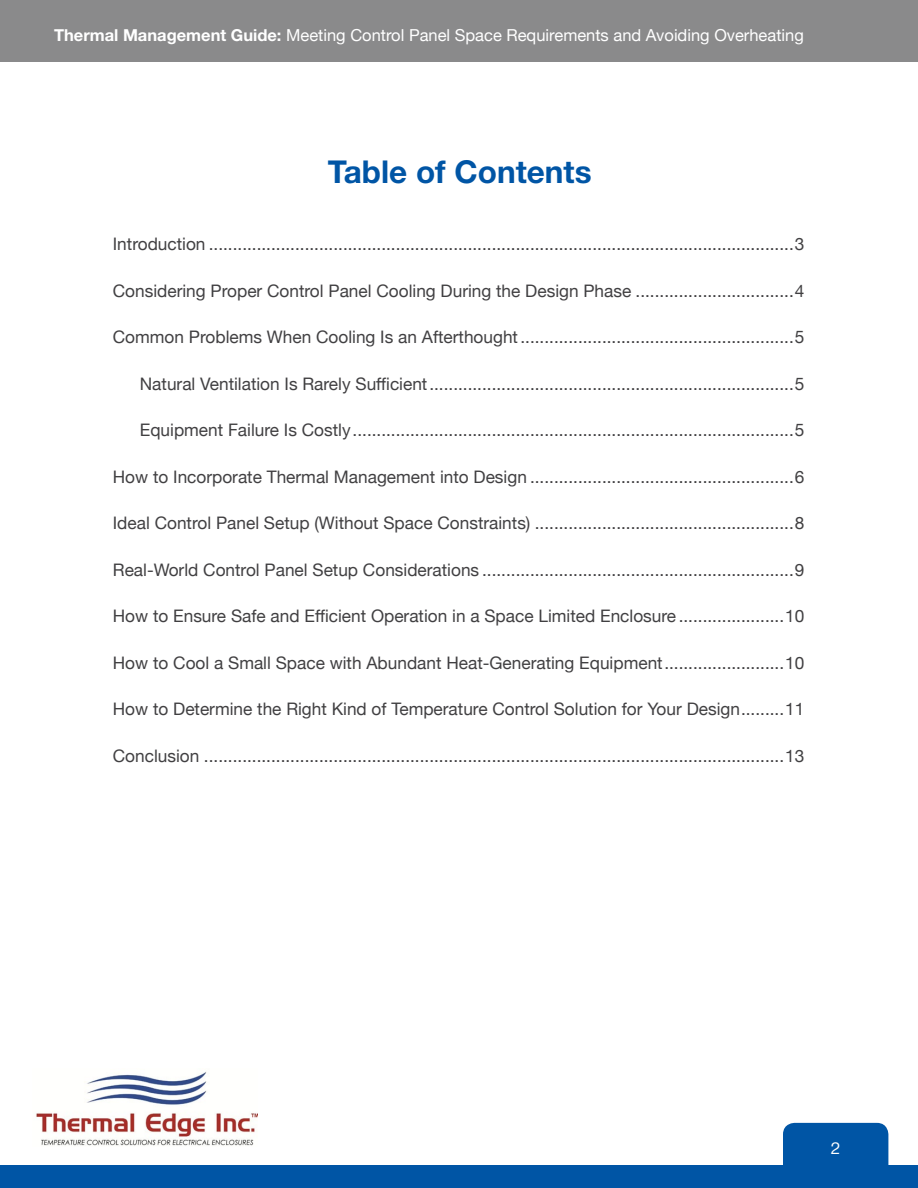
<style>
.page{position:relative;width:918px;height:1188px;background:#fff}
.page>*{position:absolute;margin:0;border:0;box-sizing:border-box;transform-origin:0 0}
.t1{font:700 31.5px "Helvetica Neue";color:#0055a5}
.t2{font:18px "Helvetica Rmn";color:#fff}
.t3{font:17.25px "Helvetica Neue";color:#414042}
.t4{font:16.5px "Helvetica Neue";color:#fff}
.s1{font-weight:700}
</style>
<div class="page">
<div style="left:0;top:1165px;width:918px;height:23px;background:#0055a5"></div>
<div style="left:783px;top:1123px;width:105px;height:42px;background:#0055a5"></div>
<img style="left:36px;top:1072px;width:222px;height:74px">
<div style="left:0;top:0;width:918px;height:61px;background:#8a8a8b"></div>
<p class="t4" style="left:54px;top:23px;width:751px"><span class="s1">Thermal Management Guide:</span> Meeting Control Panel Space Requirements and Avoiding Overheating</p>
<h1 class="t1" style="left:328px;top:153px;width:265px">Table of Contents</h1>
<p class="t3" style="left:113px;top:232px;width:693px">Introduction ..........................................................................................................................3</p>
<p class="t3" style="left:113px;top:278px;width:693px">Considering Proper Control Panel Cooling During the Design Phase .................................4</p>
<p class="t3" style="left:113px;top:325px;width:693px">Common Problems When Cooling Is an Afterthought.........................................................5</p>
<p class="t3" style="left:140px;top:371px;width:666px">Natural Ventilation Is Rarely Sufficient............................................................................5</p>
<p class="t3" style="left:140px;top:418px;width:666px">Equipment Failure Is Costly............................................................................................5</p>
<p class="t3" style="left:113px;top:464px;width:693px">How to Incorporate Thermal Management into Design .......................................................6</p>
<p class="t3" style="left:113px;top:511px;width:693px">Ideal Control Panel Setup (Without Space Constraints) ......................................................8</p>
<p class="t3" style="left:113px;top:557px;width:693px">Real-World Control Panel Setup Considerations .................................................................9</p>
<p class="t3" style="left:113px;top:604px;width:693px">How to Ensure Safe and Efficient Operation in a Space Limited Enclosure ......................10</p>
<p class="t3" style="left:113px;top:650px;width:693px">How to Cool a Small Space with Abundant Heat-Generating Equipment.........................10</p>
<p class="t3" style="left:113px;top:697px;width:693px">How to Determine the Right Kind of Temperature Control Solution for Your Design.........11</p>
<p class="t3" style="left:113px;top:743px;width:693px">Conclusion .........................................................................................................................13</p>
<p class="t2" style="left:830px;top:1136px;width:12px">2</p>
</div>
